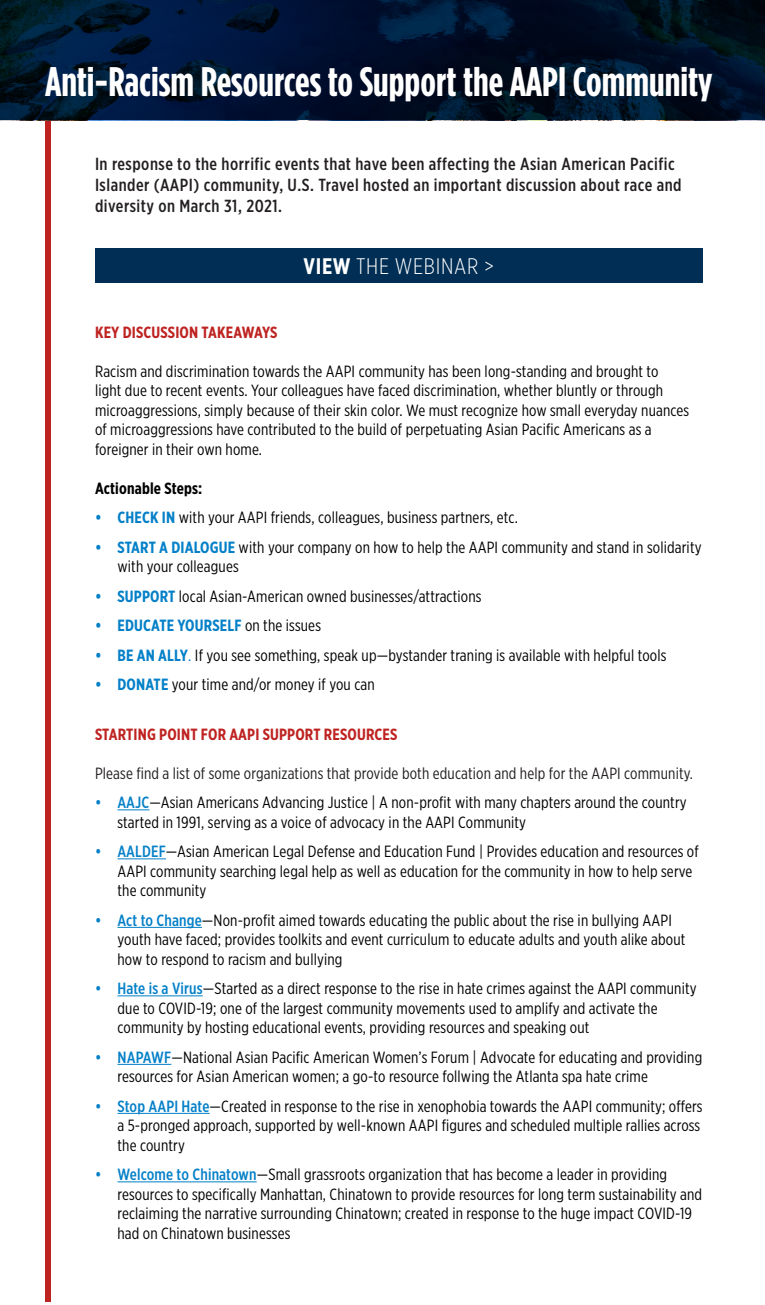
<style>
.page{position:relative;width:765px;height:1305px;background:#fff}
.page>*{position:absolute;margin:0;border:0;box-sizing:border-box;transform-origin:0 0}
.t1{font:700 41.25px "Gotham Condensed";color:#fff}
.t2{font:300 22.5px "Gotham X Narrow";letter-spacing:.03em;color:#fff}
.t3{font:500 17.5px/21px "Gotham X Narrow";letter-spacing:.03em;color:#231f20}
.t4{font:16.25px/19.5px "Gotham X Narrow";letter-spacing:.01em;color:#000}
.t5{font:16.25px "Gotham X Narrow";letter-spacing:.01em;color:#231f20}
.t6{font:700 16.25px "Gotham X Narrow";letter-spacing:.01em;color:#be2321}
.t7{font:700 16.25px "Gotham X Narrow";letter-spacing:.01em;color:#0480c8}
.t8{font:700 16.25px "Gotham X Narrow";letter-spacing:.01em;color:#000}
.s1{font-weight:700}
.s2{font-weight:700;color:#0480c8}
.s3{font-weight:400;color:#000}
.s4{color:#0480c8}
.s5{font-weight:500;color:#0480c8}
</style>
<div class="page">
<div style="left:45px;top:108px;width:6px;height:1194px;background:#be2321"></div>
<svg style="left:0;top:0;width:765px;height:121px;background:#00132d"></svg>
<hr style="left:118px;top:809px;width:32px;height:1px;background:#0480c8">
<hr style="left:118px;top:858px;width:48px;height:1px;background:#0480c8">
<hr style="left:118px;top:927px;width:84px;height:1px;background:#0480c8">
<hr style="left:118px;top:995px;width:85px;height:1px;background:#0480c8">
<hr style="left:118px;top:1064px;width:53px;height:1px;background:#0480c8">
<hr style="left:118px;top:1113px;width:92px;height:1px;background:#0480c8">
<hr style="left:118px;top:1181px;width:139px;height:1px;background:#0480c8">
<div style="left:95px;top:249px;width:607px;height:34px;background:#002e54"></div>
<p class="t1" style="left:45px;top:57px;width:669px">Anti-Racism Resources to Support the AAPI Community</p>
<p class="t3" style="left:95px;top:153px;width:588px">In response to the horrific events that have been affecting the Asian American Pacific<br>Islander (AAPI) community, U.S. Travel hosted an important discussion about race and diversity on March 31, 2021.</p>
<p class="t2" style="left:303px;top:252px;width:192px"><span class="s1">VIEW</span> THE WEBINAR &gt;</p>
<p class="t6" style="left:95px;top:322px;width:184px">KEY DISCUSSION TAKEAWAYS</p>
<p class="t4" style="left:95px;top:361px;width:596px">Racism and discrimination towards the AAPI community has been long-standing and brought to<br>light due to recent events. Your colleagues have faced discrimination, whether bluntly or through microaggressions, simply because of their skin color. We must recognize how small everyday nuances of microaggressions have contributed to the build of perpetuating Asian Pacific Americans as a foreigner in their own home.</p>
<p class="t8" style="left:95px;top:478px;width:109px">Actionable Steps:</p>
<p class="t4" style="left:95px;top:508px;width:424px"><span class="s2">• CHECK IN</span> with your AAPI friends, colleagues, business partners, etc.</p>
<p class="t4" style="left:118px;top:537px;width:586px;text-indent:-22px"><span class="s2">• START A DIALOGUE</span> with your company on how to help the AAPI community and stand in solidarity with your colleagues</p>
<p class="t4" style="left:95px;top:586px;width:388px"><span class="s2">• SUPPORT</span> local Asian-American owned businesses/attractions</p>
<p class="t7" style="left:95px;top:616px;width:227px">• EDUCATE YOURSELF <span class="s3">on the issues</span></p>
<p class="t4" style="left:95px;top:645px;width:573px"><span class="s2">• BE AN ALLY</span><span class="s4">.</span> If you see something, speak up—bystander traning is available with helpful tools</p>
<p class="t4" style="left:95px;top:675px;width:281px"><span class="s2">• DONATE</span> your time and/or money if you can</p>
<p class="t6" style="left:95px;top:724px;width:304px">STARTING POINT FOR AAPI SUPPORT RESOURCES</p>
<p class="t5" style="left:95px;top:763px;width:600px">Please find a list of some organizations that provide both education and help for the AAPI community.</p>
<p class="t4" style="left:118px;top:793px;width:571px;text-indent:-22px"><span class="s5">• AAJC</span>—Asian Americans Advancing Justice | A non-profit with many chapters around the country started in 1991, serving as a voice of advocacy in the AAPI Community</p>
<p class="t4" style="left:118px;top:842px;width:583px;text-indent:-22px"><span class="s5">• AALDEF</span>—Asian American Legal Defense and Education Fund | Provides education and resources of<br>AAPI community searching legal help as well as education for the community in how to help serve the community</p>
<p class="t4" style="left:118px;top:910px;width:570px;text-indent:-22px"><span class="s5">• Act to Change</span>—Non-profit aimed towards educating the public about the rise in bullying AAPI youth have faced; provides toolkits and event curriculum to educate adults and youth alike about how to respond to racism and bullying</p>
<p class="t4" style="left:118px;top:979px;width:581px;text-indent:-22px"><span class="s5">• Hate is a Virus</span>—Started as a direct response to the rise in hate crimes against the AAPI community due to COVID-19; one of the largest community movements used to amplify and activate the community by hosting educational events, providing resources and speaking out</p>
<p class="t4" style="left:118px;top:1047px;width:586px;text-indent:-22px"><span class="s5">• NAPAWF</span>—National Asian Pacific American Women’s Forum | Advocate for educating and providing resources for Asian American women; a go-to resource follwing the Atlanta spa hate crime</p>
<p class="t4" style="left:118px;top:1096px;width:587px;text-indent:-22px"><span class="s5">• Stop AAPI Hate</span>—Created in response to the rise in xenophobia towards the AAPI community; offers a 5-pronged approach, supported by well-known AAPI figures and scheduled multiple rallies across the country</p>
<p class="t4" style="left:118px;top:1165px;width:586px;text-indent:-22px"><span class="s5">• Welcome to Chinatown</span>—Small grassroots organization that has become a leader in providing resources to specifically Manhattan, Chinatown to provide resources for long term sustainability and reclaiming the narrative surrounding Chinatown; created in response to the huge impact COVID-19 had on Chinatown businesses</p>
</div>
